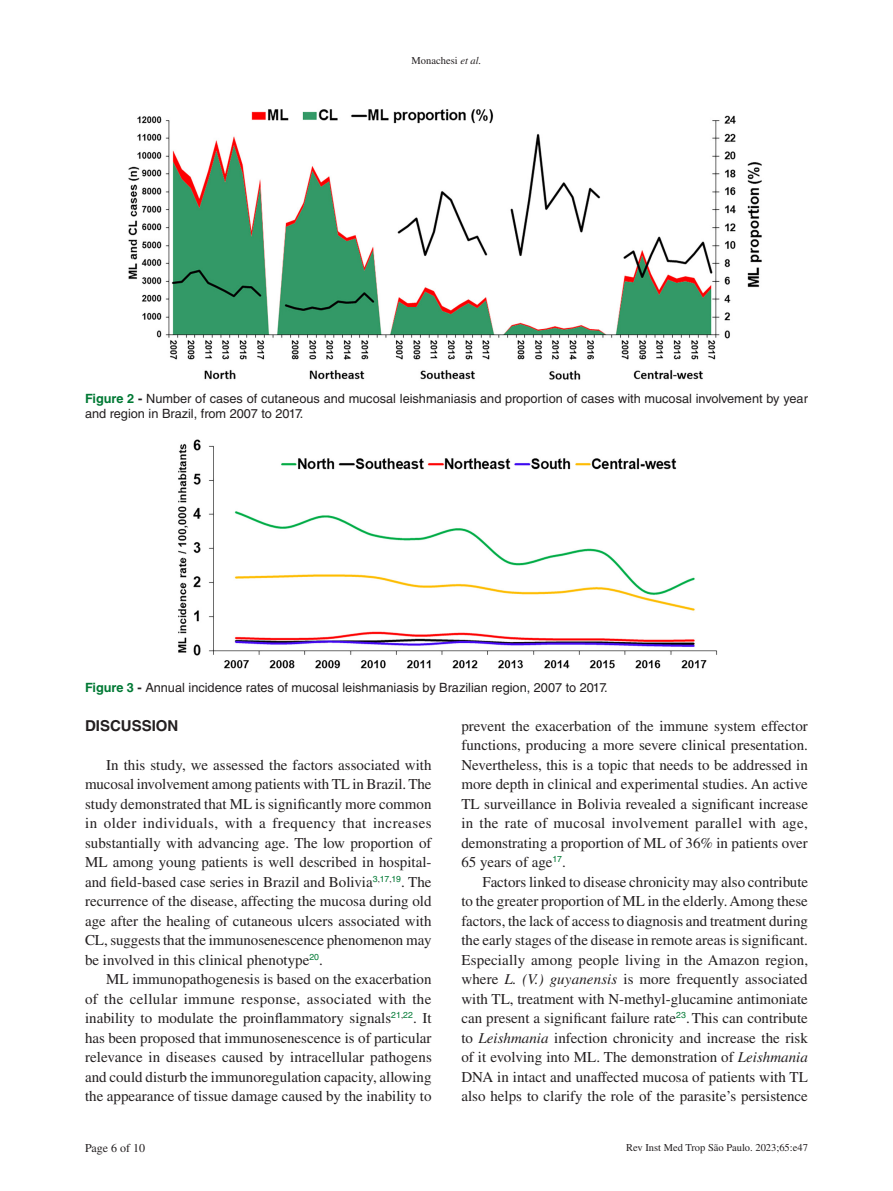
<style>
.page{position:relative;width:893px;height:1191px;background:#fff}
.page>*{position:absolute;margin:0;border:0;box-sizing:border-box;transform-origin:0 0}
.t1{font:15px/19.5px "Times LT Std";color:#231f20;text-align:justify}
.Seção{font:700 15px "Helvetica LT Std";color:#231f20}
.Figura{font:12.75px/15px "Helvetica LT Std";color:#231f20}
.t2{font:12px "Times LT Std";color:#231f20}
.t3{font:10.5px "Times LT Std";color:#231f20}
.s1{font-style:italic}
.s2{font-weight:700;color:#007934}
.s3{font-weight:700}
</style>
<div class="page">
<img style="left:178px;top:439px;width:540px;height:230px">
<img style="left:128px;top:109px;width:634px;height:271px">
<p class="t3" style="left:412px;top:55px;width:71px">Monachesi <span class="s1">et al.</span></p>
<p class="Figura" style="left:85px;top:391px;width:724px"><span class="s2">Figure 2</span> <span class="s3">-</span> Number of cases of cutaneous and mucosal leishmaniasis and proportion of cases with mucosal involvement by year and region in Brazil, from 2007 to 2017.</p>
<p class="Figura" style="left:85px;top:679px;width:524px"><span class="s2">Figure 3</span> <span class="s3">-</span> Annual incidence rates of mucosal leishmaniasis by Brazilian region, 2007 to 2017.</p>
<p class="Seção" style="left:85px;top:716px;width:95px">DISCUSSION</p>
<p class="t1" style="left:85px;top:754px;width:348px;text-indent:21px">In this study, we assessed the factors associated with mucosal involvement among patients with TL in Brazil. The study demonstrated that ML is significantly more common in older individuals, with a frequency that increases substantially with advancing age. The low proportion of ML among young patients is well described in hospital&shy;and field-based case series in Brazil and Bolivia<sup>3</sup><sup>,</sup><sup>17</sup><sup>,</sup><sup>19</sup>. The recurrence of the disease, affecting the mucosa during old age after the healing of cutaneous ulcers associated with CL, suggests that the immunosenescence phenomenon may be involved in this clinical phenotype<sup>20</sup>.</p>
<p class="t1" style="left:85px;top:969px;width:348px;text-indent:21px">ML immunopathogenesis is based on the exacerbation of the cellular immune response, associated with the inability to modulate the proinflammatory signals<sup>21</sup><sup>,</sup><sup>22</sup>. It has been proposed that immunosenescence is of particular relevance in diseases caused by intracellular pathogens and could disturb the immunoregulation capacity, allowing the appearance of tissue damage caused by the inability to</p>
<p class="t1" style="left:461px;top:715px;width:348px">prevent the exacerbation of the immune system effector functions, producing a more severe clinical presentation.<br>Nevertheless, this is a topic that needs to be addressed in more depth in clinical and experimental studies. An active TL surveillance in Bolivia revealed a significant increase in the rate of mucosal involvement parallel with age, demonstrating a proportion of ML of 36% in patients over 65 years of age<sup>17</sup>.</p>
<p class="t1" style="left:461px;top:871px;width:348px;text-indent:21px">Factors linked to disease chronicity may also contribute to the greater proportion of ML in the elderly. Among these factors, the lack of access to diagnosis and treatment during the early stages of the disease in remote areas is significant.<br>Especially among people living in the Amazon region, where <span class="s1">L. (V.) guyanensis</span> is more frequently associated with TL, treatment with N-methyl-glucamine antimoniate can present a significant failure rate<sup>23</sup>.This can contribute to <span class="s1">Leishmania</span> infection chronicity and increase the risk of it evolving into ML. The demonstration of <span class="s1">Leishmania </span>DNA in intact and unaffected mucosa of patients with TL also helps to clarify the role of the parasite’s persistence</p>
<p class="t2" style="left:85px;top:1141px;width:62px">Page 6 of 10</p>
<p class="t3" style="left:626px;top:1142px;width:183px">Rev Inst Med Trop São Paulo. 2023;65:e47</p>
</div>
